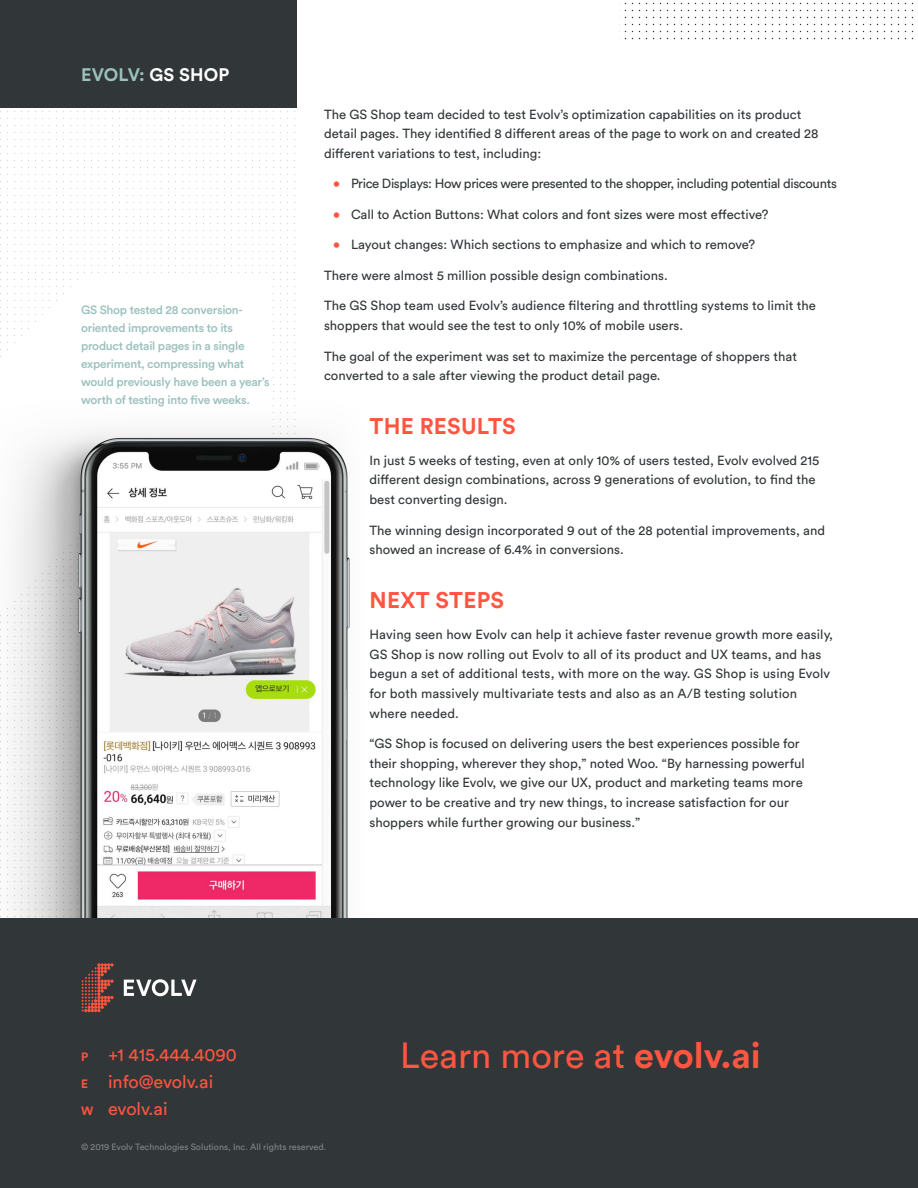
<style>
.page{position:relative;width:918px;height:1188px;background:#fff}
.page>*{position:absolute;margin:0;border:0;box-sizing:border-box;transform-origin:0 0}
.t1{font:36px "Circular Std";color:#ff5541}
.t2{font:700 22.5px "Circular Std";letter-spacing:.01em;color:#ff5541}
.t3{font:18px/27px "Circular Std";color:#ff5541}
.Sidebar_Title_White{font:700 18px "Circular Std";letter-spacing:.01em;color:#9bc1bc}
.Body_Copy{font:13.2px/19.6px "Circular Std";color:#313638}
.Body_Copy-2{font:13.2px "Circular Std";letter-spacing:-.025em;color:#313638}
.Image_Caption_Teal{font:500 12px/18px "Circular Std";letter-spacing:-.02em;color:#9bc1bc}
.t4{font:9px "Circular Std";color:#838688}
.s1{color:#fff}
.s2{font-weight:700;color:#ff5541}
.s3{font-weight:700;font-size:12px}
.s4{font-weight:700}
</style>
<div class="page">
<svg style="left:624px;top:2px;width:290px;height:38px"></svg>
<div style="left:0;top:0;width:297px;height:108px;background:#313638"></div>
<div style="left:0;top:918px;width:918px;height:270px;background:#313638"></div>
<svg style="left:82px;top:963px;width:32px;height:49px"></svg>
<svg style="left:124px;top:979px;width:73px;height:17px"></svg>
<img style="left:0;top:398px;width:350px;height:520px">
<p class="Sidebar_Title_White" style="left:81px;top:63px;width:150px">EVOLV: <span class="s1">GS SHOP</span></p>
<p class="Image_Caption_Teal" style="left:81px;top:301px;width:190px">GS Shop tested 28 conversion&shy;oriented improvements to its product detail pages in a single experiment, compressing what would previously have been a year’s worth of testing into five weeks.</p>
<p class="Body_Copy" style="left:324px;top:104px;width:496px">The GS Shop team decided to test Evolv’s optimization capabilities on its product detail pages. They identified 8 different areas of the page to work on and created 28 different variations to test, including:</p>
<p class="Body_Copy-2" style="left:333px;top:176px;width:506px"><span class="s2">•</span> Price Displays: How prices were presented to the shopper, including potential discounts</p>
<p class="Body_Copy" style="left:333px;top:204px;width:437px"><span class="s2">•</span> Call to Action Buttons: What colors and font sizes were most effective?</p>
<p class="Body_Copy" style="left:333px;top:235px;width:424px"><span class="s2">•</span> Layout changes: Which sections to emphasize and which to remove?</p>
<p class="Body_Copy" style="left:324px;top:265px;width:345px">There were almost 5 million possible design combinations.</p>
<p class="Body_Copy" style="left:324px;top:296px;width:493px">The GS Shop team used Evolv’s audience filtering and throttling systems to limit the shoppers that would see the test to only 10% of mobile users.</p>
<p class="Body_Copy" style="left:324px;top:346px;width:475px">The goal of the experiment was set to maximize the percentage of shoppers that converted to a sale after viewing the product detail page.</p>
<h1 class="t2" style="left:370px;top:412px;width:148px">THE RESULTS</h1>
<p class="Body_Copy" style="left:370px;top:450px;width:451px">In just 5 weeks of testing, even at only 10% of users tested, Evolv evolved 215 different design combinations, across 9 generations of evolution, to find the best converting design.</p>
<p class="Body_Copy" style="left:370px;top:520px;width:457px">The winning design incorporated 9 out of the 28 potential improvements, and showed an increase of 6.4% in conversions.</p>
<h1 class="t2" style="left:370px;top:586px;width:136px">NEXT STEPS</h1>
<p class="Body_Copy" style="left:370px;top:624px;width:465px">Having seen how Evolv can help it achieve faster revenue growth more easily, GS Shop is now rolling out Evolv to all of its product and UX teams, and has begun a set of additional tests, with more on the way. GS Shop is using Evolv for both massively multivariate tests and also as an A/B testing solution where needed.</p>
<p class="Body_Copy" style="left:370px;top:733px;width:437px">“GS Shop is focused on delivering users the best experiences possible for their shopping, wherever they shop,” noted Woo. “By harnessing powerful technology like Evolv, we give our UX, product and marketing teams more power to be creative and try new things, to increase satisfaction for our shoppers while further growing our business.”</p>
<h3 class="t3" style="left:81px;top:1041px;width:157px"><span class="s3">P</span> +1 415.444.4090<br><span class="s3">E</span> info@evolv.ai<br><span class="s3">W</span> evolv.ai</h3>
<h1 class="t1" style="left:400px;top:1033px;width:362px">Learn more at <span class="s4">evolv.ai</span></h1>
<p class="t4" style="left:81px;top:1141px;width:247px">© 2019 Evolv Technologies Solutions, Inc. All rights reserved.</p>
</div>
